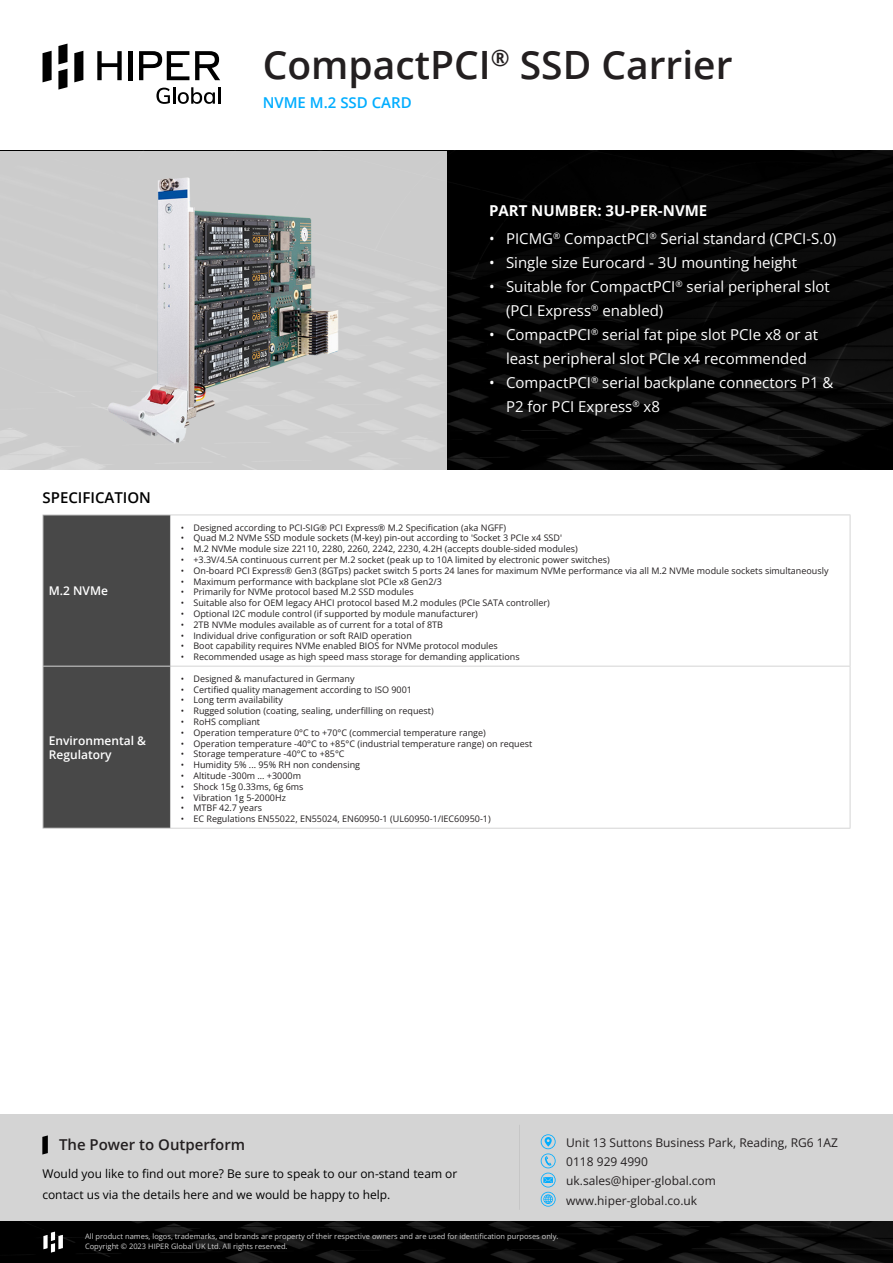
<style>
.page{position:relative;width:893px;height:1263px;background:#fff}
.page>*{position:absolute;margin:0;border:0;box-sizing:border-box;transform-origin:0 0}
.t1{font:600 39px "Open Sans";color:#231f20}
.t2{font:15px/24px "Open Sans";color:#fff}
.t3{font:700 15px "Open Sans";color:#fff}
.t4{font:600 15px "Open Sans";color:#231f20}
.t5{font:600 15px "Open Sans";color:#00adff}
.t6{font:600 15px "Open Sans";color:#000}
.t7{font:12px/21px "Open Sans";color:#000}
.t8{font:12px "Open Sans";color:#231f20}
.t9{font:600 12px/14.4px "Open Sans";color:#fff}
.t10{font:9px "Open Sans";color:#231f20}
.t11{font:7.5px "Open Sans";color:#d4d4d4}
</style>
<div class="page">
<svg style="left:0;top:1220px;width:893px;height:43px;background:#0c0c0c"></svg>
<img style="left:44px;top:1231px;width:19px;height:21px">
<div style="left:0;top:1114px;width:893px;height:106px;background:#d4d4d4"></div>
<svg style="left:42px;top:1135px;width:6px;height:19px"></svg>
<svg style="left:541px;top:1134px;width:15px;height:72px"></svg>
<hr style="left:519px;top:1125px;width:1px;height:85px;background:#484848">
<div style="left:44px;top:515px;width:126px;height:313px;background:#484848"></div>
<hr style="left:43px;top:514px;width:127px;height:1px;background:#d4d4d4">
<hr style="left:43px;top:515px;width:1px;height:151px;background:#d4d4d4">
<hr style="left:43px;top:666px;width:127px;height:1px;background:#d4d4d4">
<hr style="left:43px;top:666px;width:1px;height:162px;background:#d4d4d4">
<hr style="left:43px;top:828px;width:127px;height:1px;background:#d4d4d4">
<hr style="left:170px;top:514px;width:680px;height:1px;background:#d4d4d4">
<hr style="left:170px;top:515px;width:1px;height:151px;background:#d4d4d4">
<hr style="left:850px;top:515px;width:1px;height:151px;background:#d4d4d4">
<hr style="left:170px;top:666px;width:680px;height:1px;background:#d4d4d4">
<hr style="left:170px;top:666px;width:1px;height:162px;background:#d4d4d4">
<hr style="left:850px;top:666px;width:1px;height:162px;background:#d4d4d4">
<hr style="left:170px;top:828px;width:680px;height:1px;background:#d4d4d4">
<div style="left:446px;top:151px;width:447px;height:319px;background:#000"></div>
<div style="left:0;top:151px;width:446px;height:319px;background:#ccc"></div>
<img style="left:107px;top:177px;width:236px;height:272px">
<svg style="left:195px;top:51px;width:25px;height:29px"></svg>
<svg style="left:139px;top:51px;width:50px;height:29px"></svg>
<hr style="left:128px;top:51px;width:4px;height:29px;background:#000">
<svg style="left:97px;top:51px;width:25px;height:29px"></svg>
<svg style="left:43px;top:51px;width:9px;height:31px"></svg>
<svg style="left:74px;top:51px;width:9px;height:31px"></svg>
<svg style="left:58px;top:44px;width:10px;height:46px"></svg>
<svg style="left:156px;top:87px;width:64px;height:17px"></svg>
<p class="t1" style="left:263px;top:38px;width:471px">CompactPCI<sup>®</sup> SSD Carrier</p>
<p class="t5" style="left:263px;top:92px;width:151px">NVME M.2 SSD CARD</p>
<p class="t6" style="left:43px;top:487px;width:110px">SPECIFICATION</p>
<p class="t9" style="left:49px;top:583px;width:61px">M.2 NVMe</p>
<p class="t9" style="left:49px;top:733px;width:99px">Environmental &amp;<br>Regulatory</p>
<p class="t3" style="left:489px;top:200px;width:220px">PART NUMBER: 3U-PER-NVME</p>
<p class="t2" style="left:489px;top:226px;width:349px">• PICMG<sup>®</sup> CompactPCI<sup>®</sup> Serial standard (CPCI-S.0)</p>
<p class="t2" style="left:489px;top:250px;width:310px">• Single size Eurocard - 3U mounting height</p>
<p class="t2" style="left:506px;top:274px;width:325px;text-indent:-17px">• Suitable for CompactPCI<sup>®</sup> serial peripheral slot (PCI Express<sup>®</sup> enabled)</p>
<p class="t2" style="left:489px;top:322px;width:331px;text-align:center">• CompactPCI<sup>®</sup> serial fat pipe slot PCIe x8 or at least peripheral slot PCIe x4 recommended</p>
<p class="t2" style="left:506px;top:370px;width:329px;text-indent:-17px">• CompactPCI<sup>®</sup> serial backplane connectors P1 &amp;<br>P2 for PCI Express<sup>®</sup> x8</p>
<p class="t10" style="left:181px;top:521px;width:327px">• Designed according to PCI-SIG® PCI Express® M.2 Specification (aka NGFF)</p>
<p class="t10" style="left:181px;top:532px;width:383px">• Quad M.2 NVMe SSD module sockets (M-key) pin-out according to 'Socket 3 PCIe x4 SSD'</p>
<p class="t10" style="left:181px;top:543px;width:398px">• M.2 NVMe module size 22110, 2280, 2260, 2242, 2230, 4.2H (accepts double-sided modules)</p>
<p class="t10" style="left:181px;top:553px;width:430px">• +3.3V/4.5A continuous current per M.2 socket (peak up to 10A limited by electronic power switches)</p>
<p class="t10" style="left:181px;top:564px;width:649px">• On-board PCI Express® Gen3 (8GTps) packet switch 5 ports 24 lanes for maximum NVMe performance via all M.2 NVMe module sockets simultaneously</p>
<p class="t10" style="left:181px;top:575px;width:263px">• Maximum performance with backplane slot PCIe x8 Gen2/3</p>
<p class="t10" style="left:181px;top:586px;width:234px">• Primarily for NVMe protocol based M.2 SSD modules</p>
<p class="t10" style="left:181px;top:597px;width:370px">• Suitable also for OEM legacy AHCI protocol based M.2 modules (PCIe SATA controller)</p>
<p class="t10" style="left:181px;top:607px;width:299px">• Optional I2C module control (if supported by module manufacturer)</p>
<p class="t10" style="left:181px;top:618px;width:264px">• 2TB NVMe modules available as of current for a total of 8TB</p>
<p class="t10" style="left:181px;top:629px;width:233px">• Individual drive configuration or soft RAID operation</p>
<p class="t10" style="left:181px;top:640px;width:319px">• Boot capability requires NVMe enabled BIOS for NVMe protocol modules</p>
<p class="t10" style="left:181px;top:651px;width:340px">• Recommended usage as high speed mass storage for demanding applications</p>
<p class="t10" style="left:181px;top:672px;width:175px">• Designed &amp; manufactured in Germany</p>
<p class="t10" style="left:181px;top:683px;width:233px">• Certified quality management according to ISO 9001</p>
<p class="t10" style="left:181px;top:694px;width:104px">• Long term availability</p>
<p class="t10" style="left:181px;top:705px;width:255px">• Rugged solution (coating, sealing, underfilling on request)</p>
<p class="t10" style="left:181px;top:715px;width:81px">• RoHS compliant</p>
<p class="t10" style="left:181px;top:726px;width:307px">• Operation temperature 0°C to +70°C (commercial temperature range)</p>
<p class="t10" style="left:181px;top:737px;width:353px">• Operation temperature -40°C to +85°C (industrial temperature range) on request</p>
<p class="t10" style="left:181px;top:748px;width:165px">• Storage temperature -40°C to +85°C</p>
<p class="t10" style="left:181px;top:759px;width:181px">• Humidity 5% ... 95% RH non condensing</p>
<p class="t10" style="left:181px;top:769px;width:122px">• Altitude -300m ... +3000m</p>
<p class="t10" style="left:181px;top:780px;width:124px">• Shock 15g 0.33ms, 6g 6ms</p>
<p class="t10" style="left:181px;top:791px;width:107px">• Vibration 1g 5-2000Hz</p>
<p class="t10" style="left:181px;top:802px;width:83px">• MTBF 42.7 years</p>
<p class="t10" style="left:181px;top:813px;width:312px">• EC Regulations EN55022, EN55024, EN60950-1 (UL60950-1/IEC60950-1)</p>
<p class="t4" style="left:59px;top:1134px;width:188px">The Power to Outperform</p>
<p class="t8" style="left:566px;top:1134px;width:273px">Unit 13 Suttons Business Park, Reading, RG6 1AZ</p>
<p class="t8" style="left:566px;top:1154px;width:83px">0118 929 4990</p>
<p class="t8" style="left:566px;top:1173px;width:151px">uk.sales@hiper-global.com</p>
<p class="t8" style="left:566px;top:1192px;width:133px">www.hiper-global.co.uk</p>
<p class="t7" style="left:42px;top:1163px;width:417px">Would you like to find out more? Be sure to speak to our on-stand team or contact us via the details here and we would be happy to help.</p>
<p class="t11" style="left:85px;top:1231px;width:475px">All product names, logos, trademarks, and brands are property of their respective owners and are used for identification purposes only.</p>
<p class="t11" style="left:85px;top:1241px;width:204px">Copyright © 2023 HIPER Global UK Ltd. All rights reserved.</p>
</div>
